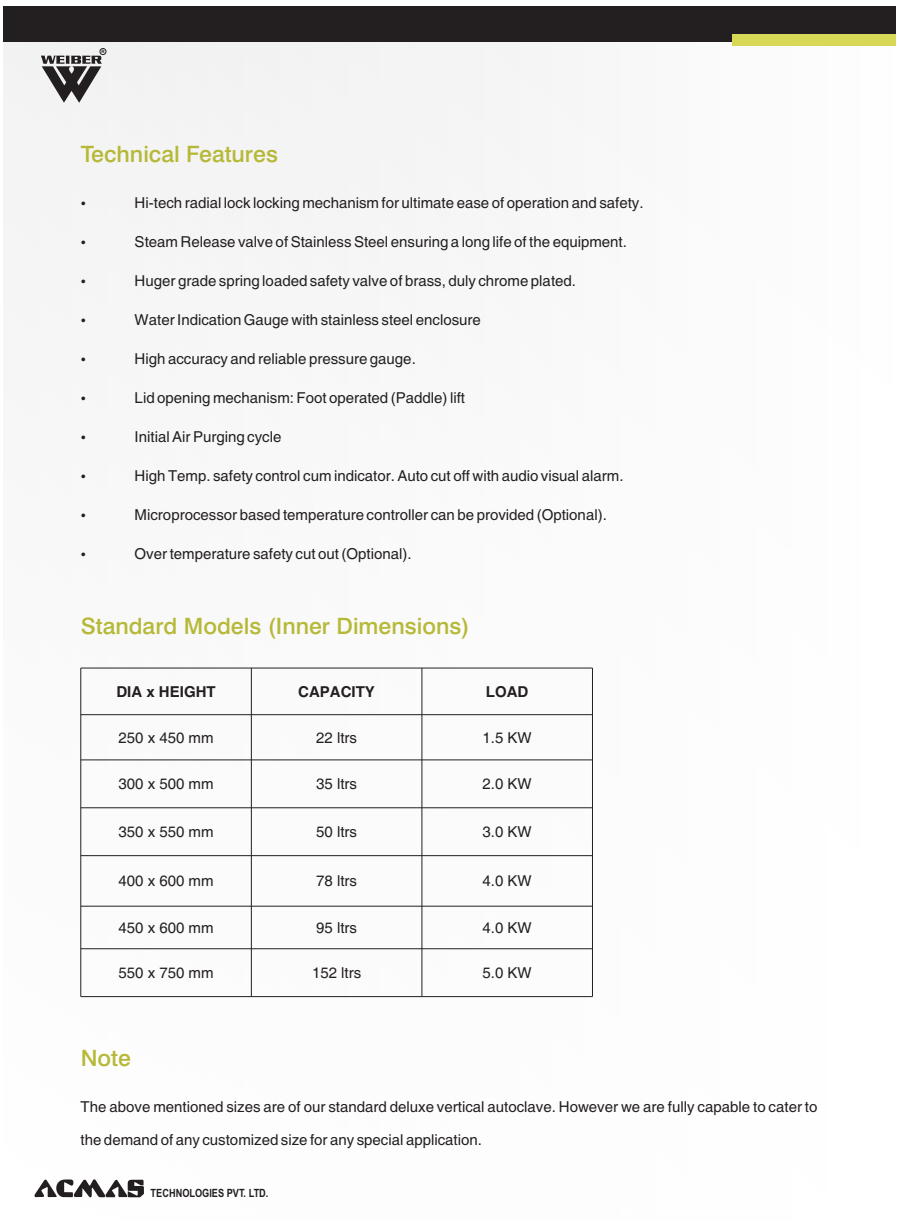
<style>
.page{position:relative;width:897px;height:1221px;background:#fff}
.page>*{position:absolute;margin:0;border:0;box-sizing:border-box;transform-origin:0 0}
.t1{font:500 22.5px "Swiss 721 BT";color:#b6b937}
.t2{font:15px "Helvetica";color:#231f20}
.t3{font:700 15px "Helvetica";color:#231f20}
.t4{font:700 11.4px "Arial";color:#231f20;scale:.81 1}
.t5{font:700 4.5px "Arial";color:#231f20}
</style>
<div class="page">
<img style="left:3px;top:42px;width:892px;height:956px">
<div style="left:3px;top:6px;width:892px;height:36px;background:#231f20"></div>
<svg style="left:41px;top:56px;width:61px;height:47px"></svg>
<div style="left:100px;top:48px;width:6px;height:7px;border:1px solid #231f20;border-radius:50%"></div>
<svg style="left:34px;top:1179px;width:110px;height:19px"></svg>
<div style="left:731px;top:34px;width:164px;height:11px;background:#d7d856"></div>
<hr style="left:80px;top:668px;width:1px;height:328px;background:#231f20">
<hr style="left:251px;top:668px;width:1px;height:328px;background:#231f20">
<hr style="left:421px;top:668px;width:1px;height:328px;background:#231f20">
<hr style="left:592px;top:668px;width:1px;height:328px;background:#231f20">
<hr style="left:81px;top:996px;width:511px;height:1px;background:#231f20">
<hr style="left:81px;top:948px;width:511px;height:1px;background:#231f20">
<hr style="left:81px;top:905px;width:511px;height:1px;background:#231f20">
<hr style="left:81px;top:855px;width:511px;height:1px;background:#231f20">
<hr style="left:81px;top:807px;width:511px;height:1px;background:#231f20">
<hr style="left:81px;top:759px;width:511px;height:1px;background:#231f20">
<hr style="left:81px;top:714px;width:511px;height:1px;background:#231f20">
<hr style="left:81px;top:667px;width:511px;height:1px;background:#231f20">
<p class="t5" style="left:101px;top:50px;width:5px">R</p>
<h1 class="t1" style="left:81px;top:145px;width:199px">Technical Features</h1>
<p class="t2" style="left:135px;top:197px;width:510px">Hi-tech radial lock locking mechanism for ultimate ease of operation and safety.</p>
<p class="t2" style="left:135px;top:236px;width:493px">Steam Release valve of Stainless Steel ensuring a long life of the equipment.</p>
<p class="t2" style="left:135px;top:275px;width:443px">Huger grade spring loaded safety valve of brass, duly chrome plated.</p>
<p class="t2" style="left:135px;top:314px;width:348px">Water Indication Gauge with stainless steel enclosure</p>
<p class="t2" style="left:135px;top:353px;width:282px">High accuracy and reliable pressure gauge.</p>
<p class="t2" style="left:135px;top:392px;width:332px">Lid opening mechanism: Foot operated (Paddle) lift</p>
<p class="t2" style="left:135px;top:431px;width:148px">Initial Air Purging cycle</p>
<p class="t2" style="left:135px;top:470px;width:490px">High Temp. safety control cum indicator. Auto cut off with audio visual alarm.</p>
<p class="t2" style="left:135px;top:509px;width:473px">Microprocessor based temperature controller can be provided (Optional).</p>
<p class="t2" style="left:135px;top:548px;width:278px">Over temperature safety cut out (Optional).</p>
<h1 class="t1" style="left:81px;top:617px;width:390px">Standard Models (Inner Dimensions)</h1>
<p class="t3" style="left:116px;top:686px;width:101px">DIA x HEIGHT</p>
<p class="t3" style="left:298px;top:686px;width:78px">CAPACITY</p>
<p class="t3" style="left:486px;top:686px;width:44px">LOAD</p>
<p class="t2" style="left:118px;top:731px;width:97px">250 x 450 mm</p>
<p class="t2" style="left:316px;top:731px;width:42px">22 ltrs</p>
<p class="t2" style="left:482px;top:731px;width:51px">1.5 KW</p>
<p class="t2" style="left:118px;top:778px;width:97px">300 x 500 mm</p>
<p class="t2" style="left:316px;top:778px;width:42px">35 ltrs</p>
<p class="t2" style="left:482px;top:778px;width:51px">2.0 KW</p>
<p class="t2" style="left:118px;top:826px;width:97px">350 x 550 mm</p>
<p class="t2" style="left:316px;top:826px;width:42px">50 ltrs</p>
<p class="t2" style="left:482px;top:826px;width:51px">3.0 KW</p>
<p class="t2" style="left:118px;top:875px;width:97px">400 x 600 mm</p>
<p class="t2" style="left:316px;top:875px;width:42px">78 ltrs</p>
<p class="t2" style="left:482px;top:875px;width:51px">4.0 KW</p>
<p class="t2" style="left:118px;top:921px;width:97px">450 x 600 mm</p>
<p class="t2" style="left:316px;top:921px;width:42px">95 ltrs</p>
<p class="t2" style="left:482px;top:921px;width:51px">4.0 KW</p>
<p class="t2" style="left:118px;top:967px;width:97px">550 x 750 mm</p>
<p class="t2" style="left:312px;top:967px;width:51px">152 ltrs</p>
<p class="t2" style="left:482px;top:967px;width:51px">5.0 KW</p>
<h1 class="t1" style="left:81px;top:1048px;width:52px">Note</h1>
<p class="t2" style="left:81px;top:1100px;width:738px">The above mentioned sizes are of our standard deluxe vertical autoclave. However we are fully capable to cater to</p>
<p class="t2" style="left:81px;top:1133px;width:403px">the demand of any customized size for any special application.</p>
<p class="t4" style="left:151px;top:1189px;width:147px">TECHNOLOGIES PVT. LTD.</p>
</div>
